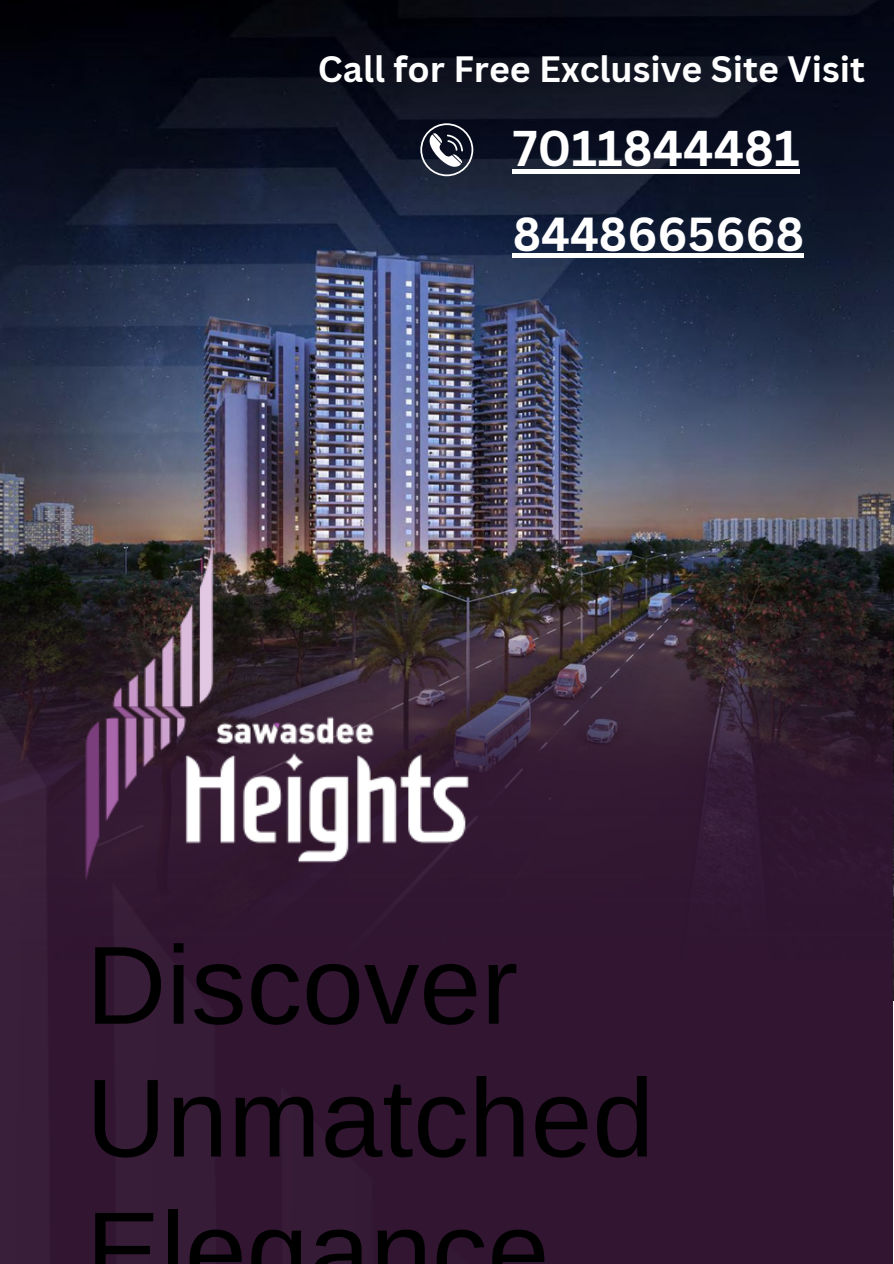
<style>
.page{position:relative;width:894px;height:1264px;background:#fff}
.page>*{position:absolute;margin:0;border:0;box-sizing:border-box;transform-origin:0 0}
.t1{font:111px/132.8px "Arimo";color:#000}
.t2{font:700 48.9px "Canva Sans";color:#fff}
.t3{font:700 46.35px "Canva Sans";color:#fff}
.t4{font:700 35.7px "Canva Sans";color:#fff}
</style>
<div class="page">
<img style="left:0;top:0;width:893px;height:1000px">
<img style="left:0;top:544px;width:892px;height:719px">
<svg style="left:420px;top:123px;width:53px;height:53px"></svg>
<div style="left:512px;top:168px;width:287px;height:5px;background:#fff"></div>
<div style="left:512px;top:253px;width:292px;height:5px;background:#fff"></div>
<p class="t4" style="left:318px;top:44px;width:548px">Call for Free Exclusive Site Visit</p>
<h1 class="t2" style="left:512px;top:113px;width:288px">7011844481</h1>
<h1 class="t3" style="left:512px;top:201px;width:293px">8448665668</h1>
<h1 class="t1" style="left:86px;top:918px;width:569px">Discover<br>Unmatched<br>Ele ance</h1>
</div>
